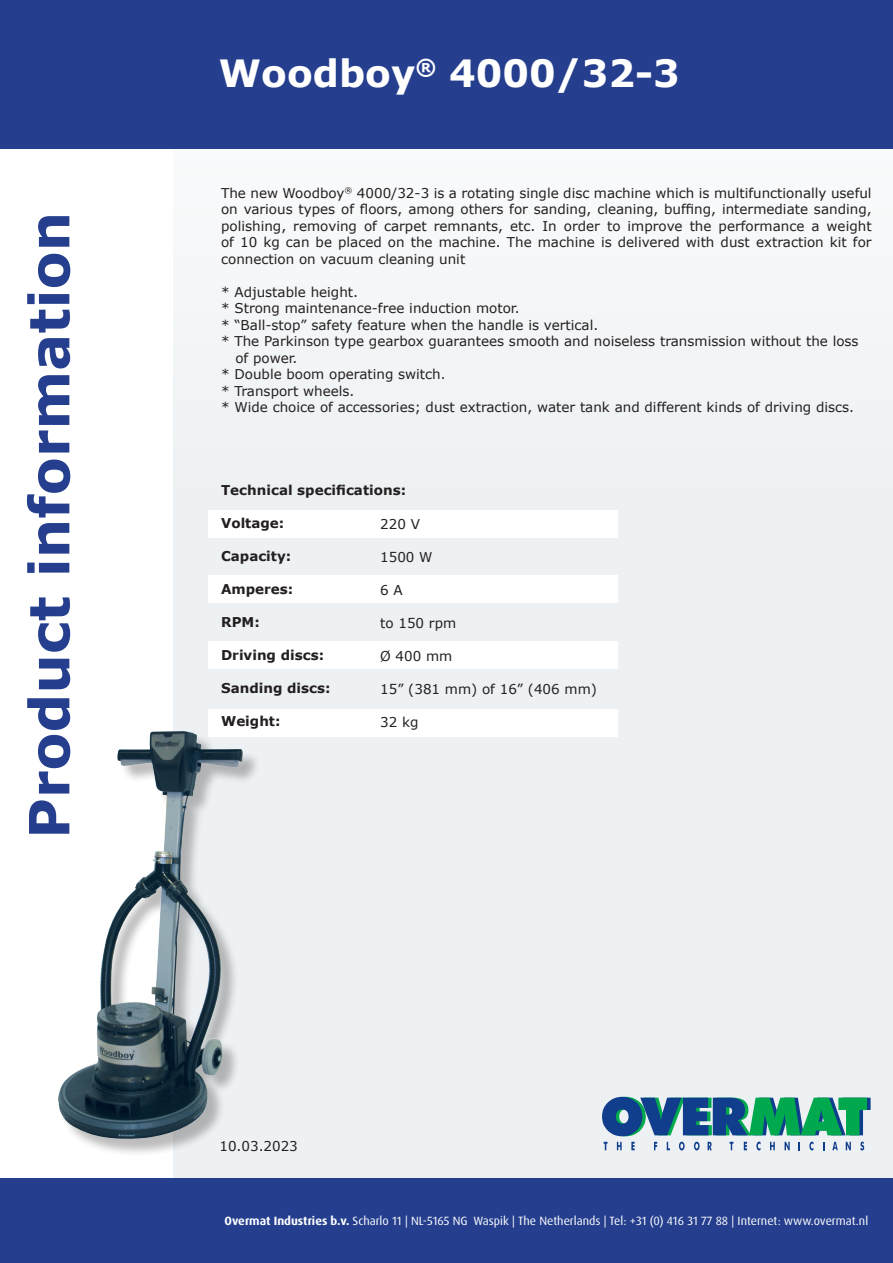
<style>
.page{position:relative;width:893px;height:1263px;background:#fff}
.page>*{position:absolute;margin:0;border:0;box-sizing:border-box;transform-origin:0 0}
.t1{font:700 55.5px "Verdana";color:#253f8e}
.t2{font:700 37.5px "Verdana";color:#fff}
.t3{font:13.5px/16.5px "Verdana";color:#231f20;text-align:justify}
.t4{font:700 13.5px "Verdana";color:#231f20}
.t5{font:12px "Dax Pro";color:#fff}
.s1{font-weight:700}
</style>
<div class="page">
<div style="left:174px;top:149px;width:719px;height:1030px;background:#edf1f3"></div>
<div style="left:208px;top:510px;width:409px;height:28px;background:#fff"></div>
<div style="left:208px;top:575px;width:409px;height:28px;background:#fff"></div>
<div style="left:208px;top:641px;width:409px;height:28px;background:#fff"></div>
<div style="left:208px;top:709px;width:409px;height:28px;background:#fff"></div>
<div style="left:0;top:1179px;width:893px;height:84px;background:#253f8e"></div>
<div style="left:0;top:0;width:893px;height:149px;background:#253f8e"></div>
<svg style="left:602px;top:1097px;width:269px;height:53px"></svg>
<div style="left:61px;top:733px;width:200px;height:424px;background:#231f20;opacity:.3"></div>
<img style="left:58px;top:731px;width:185px;height:410px">
<h1 class="t1" style="left:13px;top:839px;width:628px;rotate:-90deg">Product information</h1>
<h2 class="t2" style="left:219px;top:49px;width:462px">Woodboy<sup>®</sup> 4000/32-3</h2>
<p class="t3" style="left:221px;top:185px;width:652px">The new Woodboy<sup>®</sup> 4000/32-3 is a rotating single disc machine which is multifunctionally useful on various types of floors, among others for sanding, cleaning, buffing, intermediate sanding, polishing, removing of carpet remnants, etc. In order to improve the performance a weight of 10 kg can be placed on the machine. The machine is delivered with dust extraction kit for connection on vacuum cleaning unit</p>
<p class="t3" style="left:221px;top:284px;width:139px">* Adjustable height.</p>
<p class="t3" style="left:221px;top:300px;width:300px">* Strong maintenance-free induction motor.</p>
<p class="t3" style="left:221px;top:317px;width:379px">* “Ball-stop” safety feature when the handle is vertical.</p>
<p class="t3" style="left:221px;top:333px;width:639px">* The Parkinson type gearbox guarantees smooth and noiseless transmission without the loss</p>
<p class="t3" style="left:235px;top:350px;width:64px">of power.</p>
<p class="t3" style="left:221px;top:366px;width:226px">* Double boom operating switch.</p>
<p class="t3" style="left:221px;top:383px;width:135px">* Transport wheels.</p>
<p class="t3" style="left:221px;top:399px;width:635px">* Wide choice of accessories; dust extraction, water tank and different kinds of driving discs.</p>
<p class="t4" style="left:221px;top:481px;width:186px">Technical specifications:</p>
<p class="t4" style="left:221px;top:514px;width:65px">Voltage:</p>
<p class="t4" style="left:221px;top:547px;width:72px">Capacity:</p>
<p class="t4" style="left:221px;top:580px;width:74px">Amperes:</p>
<p class="t4" style="left:221px;top:613px;width:40px">RPM:</p>
<p class="t4" style="left:221px;top:646px;width:105px">Driving discs:</p>
<p class="t4" style="left:221px;top:679px;width:111px">Sanding discs:</p>
<p class="t4" style="left:221px;top:712px;width:61px">Weight:</p>
<p class="t3" style="left:380px;top:516px;width:41px">220 V</p>
<p class="t3" style="left:380px;top:549px;width:54px">1500 W</p>
<p class="t3" style="left:380px;top:582px;width:24px">6 A</p>
<p class="t3" style="left:380px;top:615px;width:78px">to 150 rpm</p>
<p class="t3" style="left:380px;top:648px;width:74px">Ø 400 mm</p>
<p class="t3" style="left:380px;top:681px;width:218px">15” (381 mm) of 16” (406 mm)</p>
<p class="t3" style="left:380px;top:714px;width:40px">32 kg</p>
<p class="t3" style="left:219px;top:1137px;width:80px">10.03.2023</p>
<p class="t5" style="left:225px;top:1212px;width:645px"><span class="s1">Overmat Industries b.v.</span> Scharlo 11 | NL-5165 NG Waspik | The Netherlands | Tel: +31 (0) 416 31 77 88 | Internet: www.overmat.nl</p>
</div>
